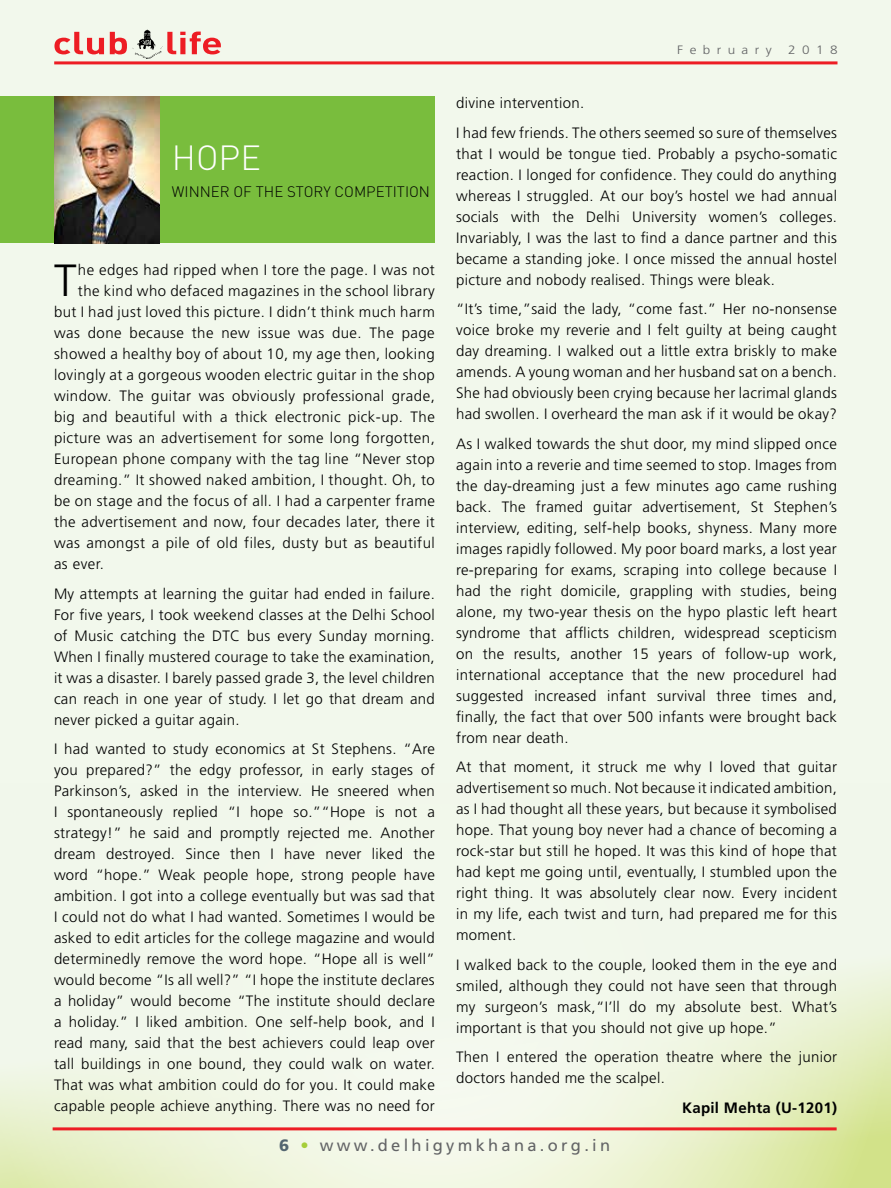
<style>
.page{position:relative;width:891px;height:1188px;background:#f2f8ec}
.page>*{position:absolute;margin:0;border:0;box-sizing:border-box;transform-origin:0 0}
.t1{font:300 45.15px "Frutiger";color:#000}
.t2{font:300 34.5px "DIN";color:#fff}
.t3{font:16.5px "Frutiger";letter-spacing:.2em;color:#636466}
.t4{font:300 15px/21px "Frutiger";letter-spacing:.03em;color:#000;text-align:justify}
.t5{font:300 15px "DIN";color:#000}
.t6{font:700 15px "Frutiger";letter-spacing:.02em;color:#000}
.t7{font:300 12.15px "Frutiger";letter-spacing:.475em;color:#636466;scale:1.11 1}
.s1{font-weight:900;color:#546670}
.s2{color:#a6ce39}
</style>
<div class="page">
<svg style="left:0;top:970px;width:891px;height:218px"></svg>
<hr style="left:53px;top:1127px;width:784px;height:3px;background:#ed1d24">
<svg style="left:167px;top:32px;width:54px;height:22px"></svg>
<svg style="left:54px;top:32px;width:73px;height:22px"></svg>
<img style="left:132px;top:30px;width:31px;height:29px">
<hr style="left:54px;top:61px;width:784px;height:3px;background:#ed1d24">
<div style="left:0;top:96px;width:435px;height:147px;background:#79bd3d"></div>
<img style="left:54px;top:97px;width:105px;height:146px">
<h2 class="t2" style="left:172px;top:137px;width:91px">HOPE</h2>
<p class="t5" style="left:172px;top:182px;width:260px">WINNER OF THE STORY COMPETITION</p>
<h1 class="t1" style="left:54px;top:255px;width:24px">T</h1>
<p class="t4" style="left:78px;top:260px;width:359px">he edges had ripped when I tore the page. I was not</p>
<p class="t4" style="left:78px;top:281px;width:359px">the kind who defaced magazines in the school library</p>
<p class="t4" style="left:54px;top:302px;width:382px">but I had just loved this picture. I didn’t think much harm</p>
<p class="t4" style="left:54px;top:323px;width:382px">was done because the new issue was due. The page</p>
<p class="t4" style="left:54px;top:344px;width:382px">showed a healthy boy of about 10, my age then, looking</p>
<p class="t4" style="left:54px;top:365px;width:382px">lovingly at a gorgeous wooden electric guitar in the shop</p>
<p class="t4" style="left:54px;top:386px;width:382px">window. The guitar was obviously professional grade,</p>
<p class="t4" style="left:54px;top:407px;width:382px">big and beautiful with a thick electronic pick-up. The</p>
<p class="t4" style="left:54px;top:428px;width:382px">picture was an advertisement for some long forgotten,</p>
<p class="t4" style="left:54px;top:449px;width:382px">European phone company with the tag line “Never stop</p>
<p class="t4" style="left:54px;top:470px;width:382px">dreaming.” It showed naked ambition, I thought. Oh, to</p>
<p class="t4" style="left:54px;top:491px;width:382px">be on stage and the focus of all. I had a carpenter frame</p>
<p class="t4" style="left:54px;top:512px;width:382px">the advertisement and now, four decades later, there it</p>
<p class="t4" style="left:54px;top:533px;width:382px">was amongst a pile of old files, dusty but as beautiful</p>
<p class="t4" style="left:54px;top:554px;width:52px">as ever.</p>
<p class="t4" style="left:54px;top:583px;width:382px">My attempts at learning the guitar had ended in failure.<br>For five years, I took weekend classes at the Delhi School of Music catching the DTC bus every Sunday morning.<br>When I finally mustered courage to take the examination, it was a disaster. I barely passed grade 3, the level children can reach in one year of study. I let go that dream and never picked a guitar again.</p>
<p class="t4" style="left:54px;top:739px;width:382px">I had wanted to study economics at St Stephens. “Are you prepared?” the edgy professor, in early stages of Parkinson’s, asked in the interview. He sneered when I spontaneously replied “I hope so.”“Hope is not a strategy!” he said and promptly rejected me. Another dream destroyed. Since then I have never liked the word “hope.” Weak people hope, strong people have ambition. I got into a college eventually but was sad that I could not do what I had wanted. Sometimes I would be asked to edit articles for the college magazine and would determinedly remove the word hope. “Hope all is well” would become “Is all well?” “I hope the institute declares a holiday” would become “The institute should declare a holiday.” I liked ambition. One self-help book, and I read many, said that the best achievers could leap over tall buildings in one bound, they could walk on water.<br>That was what ambition could do for you. It could make capable people achieve anything. There was no need for</p>
<p class="t7" style="left:677px;top:42px;width:87px">February</p>
<p class="t7" style="left:788px;top:42px;width:46px">2018</p>
<p class="t4" style="left:456px;top:88px;width:382px;line-height:29.5px">divine intervention.<br>I had few friends. The others seemed so sure of themselves</p>
<p class="t4" style="left:456px;top:143px;width:382px">that I would be tongue tied. Probably a psycho-somatic reaction. I longed for confidence. They could do anything whereas I struggled. At our boy’s hostel we had annual socials with the Delhi University women’s colleges.<br>Invariably, I was the last to find a dance partner and this became a standing joke. I once missed the annual hostel picture and nobody realised. Things were bleak.</p>
<p class="t4" style="left:456px;top:298px;width:382px">“It’s time,”said the lady, “come fast.” Her no-nonsense voice broke my reverie and I felt guilty at being caught day dreaming. I walked out a little extra briskly to make amends. A young woman and her husband sat on a bench.<br>She had obviously been crying because her lacrimal glands had swollen. I overheard the man ask if it would be okay?</p>
<p class="t4" style="left:456px;top:433px;width:382px">As I walked towards the shut door, my mind slipped once again into a reverie and time seemed to stop. Images from the day-dreaming just a few minutes ago came rushing back. The framed guitar advertisement, St Stephen’s interview, editing, self-help books, shyness. Many more images rapidly followed. My poor board marks, a lost year re-preparing for exams, scraping into college because I had the right domicile, grappling with studies, being alone, my two-year thesis on the hypo plastic left heart syndrome that afflicts children, widespread scepticism on the results, another 15 years of follow-up work, international acceptance that the new procedureI had suggested increased infant survival three times and, finally, the fact that over 500 infants were brought back from near death.</p>
<p class="t4" style="left:456px;top:756px;width:382px">At that moment, it struck me why I loved that guitar advertisement so much. Not because it indicated ambition, as I had thought all these years, but because it symbolised hope. That young boy never had a chance of becoming a rock-star but still he hoped. It was this kind of hope that had kept me going until, eventually, I stumbled upon the right thing. It was absolutely clear now. Every incident in my life, each twist and turn, had prepared me for this moment.</p>
<p class="t4" style="left:456px;top:954px;width:382px">I walked back to the couple, looked them in the eye and smiled, although they could not have seen that through my surgeon’s mask,“I’ll do my absolute best. What’s important is that you should not give up hope.”</p>
<p class="t4" style="left:456px;top:1046px;width:382px">Then I entered the operation theatre where the junior doctors handed me the scalpel.</p>
<p class="t6" style="left:682px;top:1099px;width:156px">Kapil Mehta (U-1201)</p>
<p class="t3" style="left:279px;top:1136px;width:333px"><span class="s1">6</span> <span class="s2">•</span> www.delhigymkhana.org.in</p>
</div>
